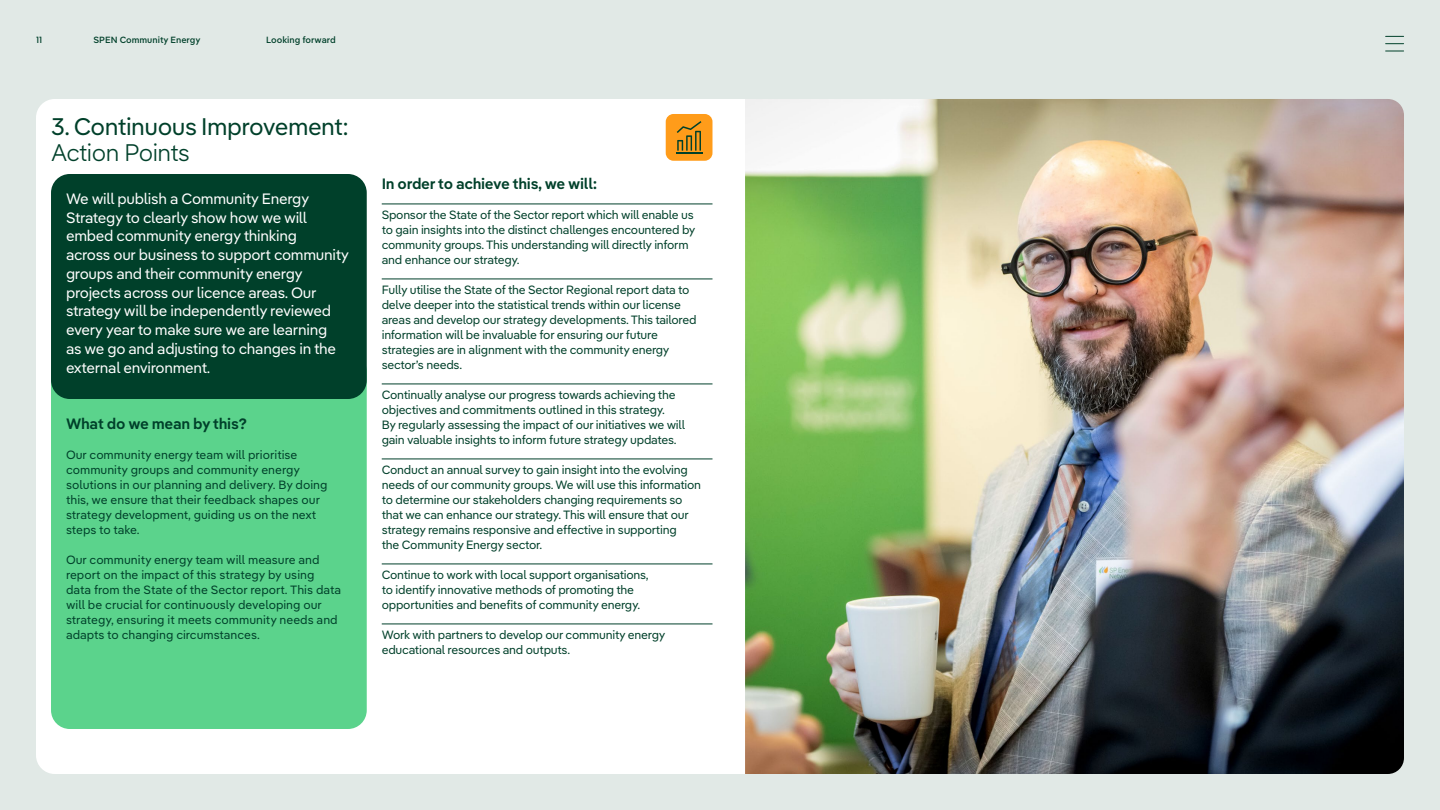
<style>
.page{position:relative;width:1440px;height:810px;background:#e1e9e6}
.page>*{position:absolute;margin:0;border:0;box-sizing:border-box;transform-origin:0 0}
.t1{font:24px "Iber Pangea Text";letter-spacing:-.02em;color:#00402a}
.t2{font:300 24px "Iber Pangea Text";letter-spacing:-.02em;color:#00402a}
.t3{font:15px/18.8px "Iber Pangea Text";letter-spacing:-.02em;color:#fff}
.t4{font:700 15px "Iber Pangea Text Sm";letter-spacing:-.02em;color:#00402a}
.t5{font:12px/15px "Iber Pangea Text";letter-spacing:-.02em;color:#00402a}
.t6{font:12px/15px "Iber Pangea Text";color:#00402a}
.t7{font:500 9px "Iber Pangea Text";color:#00402a}
</style>
<div class="page">
<div style="left:36px;top:99px;width:1368px;height:675px;background:#fff;border-radius:19px"></div>
<div style="left:51px;top:353px;width:316px;height:376px;background:#5bd38c;border-radius:19px"></div>
<div style="left:51px;top:174px;width:316px;height:225px;background:#00402a;border-radius:19px"></div>
<img style="left:745px;top:99px;width:659px;height:675px">
<div style="left:666px;top:114px;width:46px;height:47px;background:#ff9c1a;border-radius:8px"></div>
<hr style="left:676px;top:152px;width:26px;height:2px;background:#00402a">
<svg style="left:677px;top:121px;width:24px;height:30px"></svg>
<hr style="left:382px;top:204px;width:330px;height:1px;background:#00402a">
<hr style="left:382px;top:279px;width:330px;height:1px;background:#00402a">
<hr style="left:382px;top:384px;width:330px;height:1px;background:#00402a">
<hr style="left:382px;top:459px;width:330px;height:1px;background:#00402a">
<hr style="left:382px;top:564px;width:330px;height:1px;background:#00402a">
<hr style="left:382px;top:624px;width:330px;height:1px;background:#00402a">
<svg style="left:1386px;top:36px;width:18px;height:1px"></svg>
<svg style="left:1386px;top:51px;width:18px;height:1px"></svg>
<svg style="left:1386px;top:43px;width:18px;height:1px"></svg>
<p class="t7" style="left:36px;top:33px;width:8px">11</p>
<p class="t7" style="left:94px;top:33px;width:108px">SPEN Community Energy</p>
<p class="t7" style="left:266px;top:33px;width:71px">Looking forward</p>
<h1 class="t1" style="left:51px;top:108px;width:299px">3. Continuous Improvement:</h1>
<h1 class="t2" style="left:51px;top:134px;width:140px">Action Points</h1>
<p class="t3" style="left:66px;top:188px;width:285px">We will publish a Community Energy Strategy to clearly show how we will embed community energy thinking<br>across our business to support community groups and their community energy projects across our licence areas. Our strategy will be independently reviewed every year to make sure we are learning<br>as we go and adjusting to changes in the external environment.</p>
<p class="t4" style="left:66px;top:412px;width:183px">What do we mean by this?</p>
<p class="t6" style="left:66px;top:447px;width:263px">Our community energy team will prioritise community groups and community energy solutions in our planning and delivery. By doing this, we ensure that their feedback shapes our strategy development, guiding us on the next steps to take.</p>
<p class="t6" style="left:66px;top:552px;width:277px">Our community energy team will measure and report on the impact of this strategy by using data from the State of the Sector report. This data will be crucial for continuously developing our strategy, ensuring it meets community needs and adapts to changing circumstances.</p>
<p class="t4" style="left:382px;top:172px;width:217px">In order to achieve this, we will:</p>
<p class="t5" style="left:382px;top:207px;width:315px">Sponsor the State of the Sector report which will enable us to gain insights into the distinct challenges encountered by community groups. This understanding will directly inform and enhance our strategy.</p>
<p class="t5" style="left:382px;top:282px;width:316px">Fully utilise the State of the Sector Regional report data to delve deeper into the statistical trends within our license areas and develop our strategy developments. This tailored information will be invaluable for ensuring our future strategies are in alignment with the community energy sector’s needs.</p>
<p class="t5" style="left:382px;top:387px;width:305px">Continually analyse our progress towards achieving the objectives and commitments outlined in this strategy.<br>By regularly assessing the impact of our initiatives we will gain valuable insights to inform future strategy updates.</p>
<p class="t5" style="left:382px;top:462px;width:321px">Conduct an annual survey to gain insight into the evolving needs of our community groups. We will use this information to determine our stakeholders changing requirements so that we can enhance our strategy. This will ensure that our strategy remains responsive and effective in supporting<br>the Community Energy sector.</p>
<p class="t5" style="left:382px;top:567px;width:269px">Continue to work with local support organisations, to identify innovative methods of promoting the opportunities and benefits of community energy.</p>
<p class="t5" style="left:382px;top:627px;width:285px">Work with partners to develop our community energy educational resources and outputs.</p>
</div>
